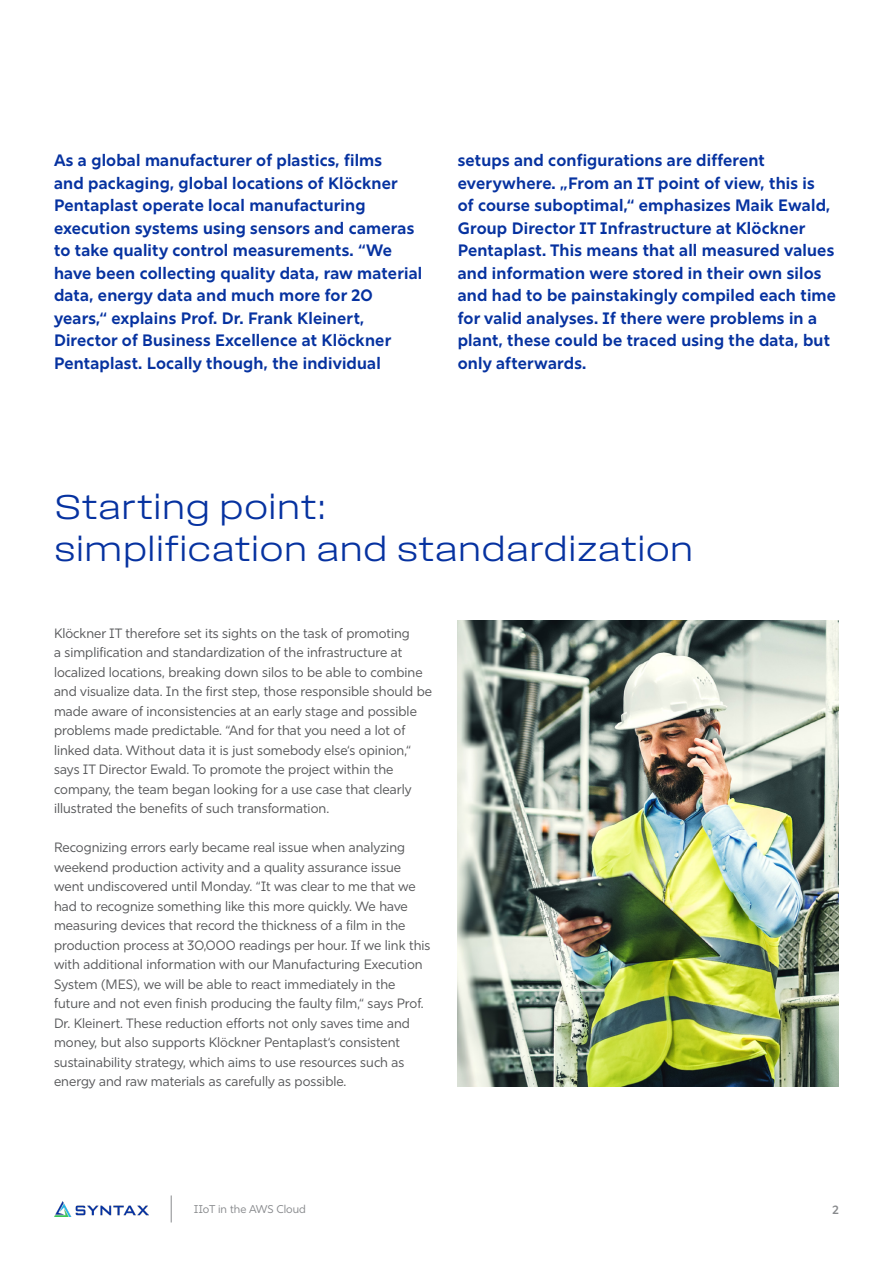
<style>
.page{position:relative;width:893px;height:1263px;background:#fff}
.page>*{position:absolute;margin:0;border:0;box-sizing:border-box;transform-origin:0 0}
.t1{font:36px/42px "Field Gothic No.71 Light Wide";color:#0632a0}
.t2{font:700 16.5px/22.5px "Rig Sans";letter-spacing:.01em;color:#0632a0}
.t3{font:13.5px/19.5px "Rig Sans";color:#58595b}
.t4{font:600 12px "Rig Sans";color:#888a8d}
.t5{font:11.25px "Rig Sans";color:#888a8d}
</style>
<div class="page">
<img style="left:54px;top:1201px;width:95px;height:15px">
<svg style="left:171px;top:1195px;width:1px;height:27px"></svg>
<img style="left:458px;top:620px;width:381px;height:466px">
<p class="t2" style="left:54px;top:149px;width:370px">As a global manufacturer of plastics, films<br>and packaging, global locations of Klöckner Pentaplast operate local manufacturing execution systems using sensors and cameras to take quality control measurements. “We have been collecting quality data, raw material data, energy data and much more for 20 years,“ explains Prof. Dr. Frank Kleinert, Director of Business Excellence at Klöckner Pentaplast. Locally though, the individual</p>
<p class="t2" style="left:458px;top:149px;width:380px">setups and configurations are different everywhere. „From an IT point of view, this is<br>of course suboptimal,“ emphasizes Maik Ewald, Group Director IT Infrastructure at Klöckner Pentaplast. This means that all measured values and information were stored in their own silos and had to be painstakingly compiled each time for valid analyses. If there were problems in a plant, these could be traced using the data, but only afterwards.</p>
<h1 class="t1" style="left:54px;top:486px;width:641px">Starting point:<br>simplification and standardization</h1>
<p class="t3" style="left:54px;top:623px;width:380px">Klöckner IT therefore set its sights on the task of promoting<br>a simplification and standardization of the infrastructure at localized locations, breaking down silos to be able to combine and visualize data. In the first step, those responsible should be made aware of inconsistencies at an early stage and possible problems made predictable. “And for that you need a lot of linked data. Without data it is just somebody else‘s opinion,“ says IT Director Ewald. To promote the project within the company, the team began looking for a use case that clearly illustrated the benefits of such transformation.</p>
<p class="t3" style="left:54px;top:838px;width:378px">Recognizing errors early became real issue when analyzing weekend production activity and a quality assurance issue went undiscovered until Monday. “It was clear to me that we had to recognize something like this more quickly. We have measuring devices that record the thickness of a film in the production process at 30,000 readings per hour. If we link this with additional information with our Manufacturing Execution System (MES), we will be able to react immediately in the future and not even finish producing the faulty film,“ says Prof.<br>Dr. Kleinert. These reduction efforts not only saves time and money, but also supports Klöckner Pentaplast‘s consistent sustainability strategy, which aims to use resources such as energy and raw materials as carefully as possible.</p>
<p class="t5" style="left:194px;top:1202px;width:114px">IIoT in the AWS Cloud</p>
<p class="t4" style="left:833px;top:1202px;width:8px">2</p>
</div>
